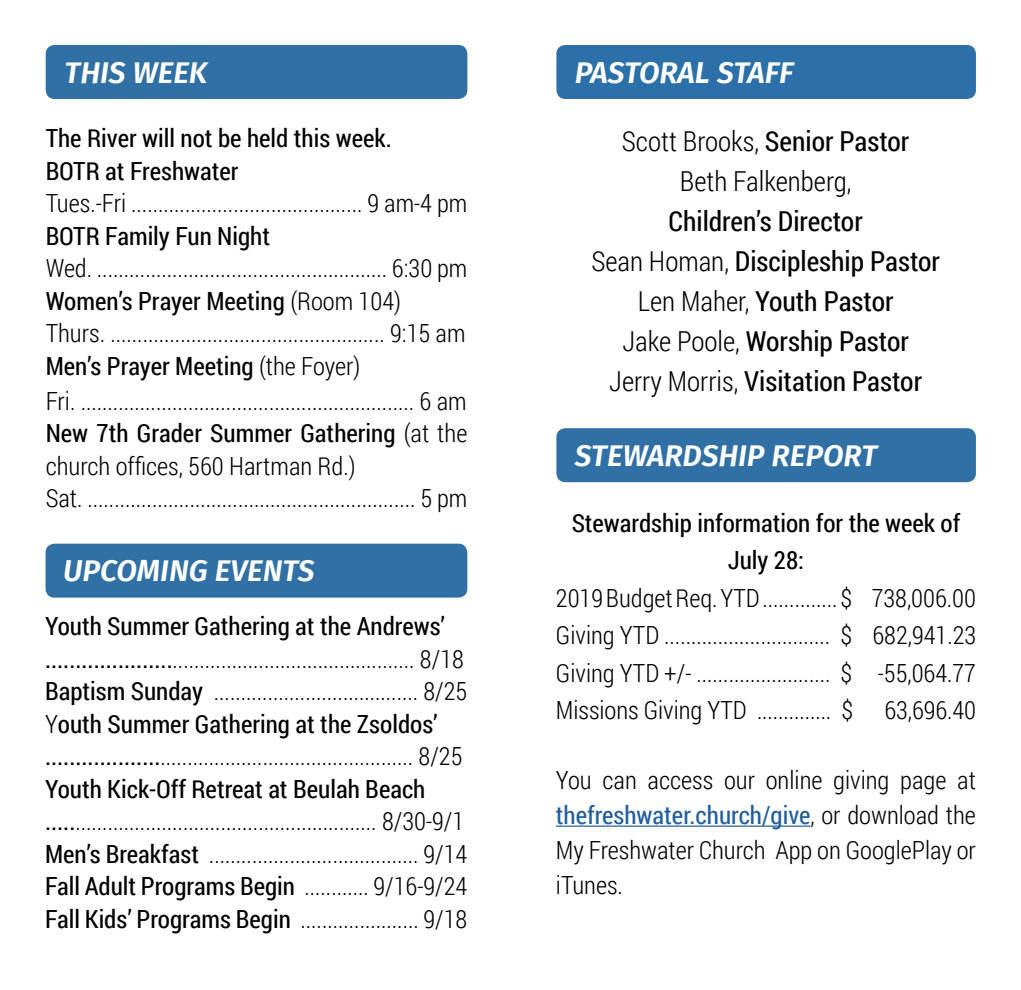
<style>
.page{position:relative;width:1021px;height:990px;background:#fff}
.page>*{position:absolute;margin:0;border:0;box-sizing:border-box;transform-origin:0 0}
.t1{font:italic 600 30px "Fira Sans";color:#fff}
.t2{font:27.5px/40px "Roboto Condensed";color:#000;text-align:center}
.t3{font:300 27.5px/40px "Roboto Condensed";color:#000;text-align:center}
.t4{font:300 25px/32.5px "Roboto Condensed";color:#000}
.t5{font:25px/32.5px "Roboto Condensed";color:#000}
.s1{font-weight:400}
.s2{font-weight:300}
.s3{font-weight:400;color:#215e9e}
</style>
<div class="page">
<div style="left:46px;top:45px;width:421px;height:54px;background:#3170a5;border-radius:9px"></div>
<div style="left:45px;top:544px;width:422px;height:54px;background:#3170a5;border-radius:9px"></div>
<hr style="left:555px;top:826px;width:255px;height:1px;background:#215e9e">
<div style="left:556px;top:45px;width:419px;height:54px;background:#2b70a8;border-radius:9px"></div>
<div style="left:556px;top:428px;width:419px;height:54px;background:#3170a5;border-radius:9px"></div>
<p class="t1" style="left:65px;top:51px;width:144px">THIS WEEK</p>
<p class="t5" style="left:46px;top:121px;width:347px">The River will not be held this week.<br>BOTR at Freshwater</p>
<p class="t4" style="left:46px;top:186px;width:423px">Tues.-Fri ........................................... 9 am-4 pm</p>
<p class="t5" style="left:46px;top:219px;width:226px">BOTR Family Fun Night</p>
<p class="t4" style="left:46px;top:251px;width:423px">Wed. ...................................................... 6:30 pm <span class="s1">Women’s Prayer Meeting</span> (Room 104)<br>Thurs. ................................................... 9:15 am <span class="s1">Men’s Prayer Meeting</span> (the Foyer)</p>
<p class="t4" style="left:46px;top:384px;width:423px">Fri. .............................................................. 6 am <span class="s1">New 7th Grader Summer Gathering</span> (at the church offices, 560 Hartman Rd.)<br>Sat. ............................................................. 5 pm</p>
<p class="t1" style="left:63px;top:550px;width:253px">UPCOMING EVENTS</p>
<p class="t4" style="left:45px;top:609px;width:423px"><span class="s1">Youth Summer Gathering at the Andrews’ .....................</span>............................................. 8/18<br><span class="s1">Baptism Sunday</span> ...................................... 8/25<br>Y<span class="s1">outh Summer Gathering at the Zsoldos’ ...................</span>............................................... 8/25<br><span class="s1">Youth Kick-Off Retreat at Beulah Beach .....</span>........................................................ 8/30-9/1<br><span class="s1">Men’s Breakfast</span> ....................................... 9/14<br><span class="s1">Fall Adult Programs Begin</span> ............ 9/16-9/24<br><span class="s1">Fall Kids’ Programs Begin</span> ...................... 9/18</p>
<p class="t1" style="left:574px;top:51px;width:220px">PASTORAL STAFF</p>
<p class="t3" style="left:621px;top:120px;width:289px">Scott Brooks, <span class="s1">Senior Pastor<br></span>Beth Falkenberg,</p>
<p class="t2" style="left:591px;top:200px;width:350px">Children’s Director<br><span class="s2">Sean Homan,</span> Discipleship Pastor<br><span class="s2">Len Maher,</span> Youth Pastor<br><span class="s2">Jake Poole,</span> Worship Pastor<br><span class="s2">Jerry Morris,</span> Visitation Pastor</p>
<p class="t1" style="left:574px;top:435px;width:304px">STEWARDSHIP REPORT</p>
<p class="t5" style="left:571px;top:503px;width:390px;line-height:37.5px;text-align:center">Stewardship information for the week of<br>July 28:</p>
<p class="t4" style="left:555px;top:578px;width:421px;line-height:37.5px;text-align:justify">2019 Budget Req. YTD .............. $ 738,006.00<br>Giving YTD ............................... $ 682,941.23<br>Giving YTD +/- ......................... $ -55,064.77<br>Missions Giving YTD .............. $ 63,696.40</p>
<p class="t4" style="left:555px;top:762px;width:421px;line-height:35px;text-align:justify">You can access our online giving page at <span class="s3">thefreshwater.church/give</span>, or download the My Freshwater Church App on GooglePlay or iTunes.</p>
</div>
